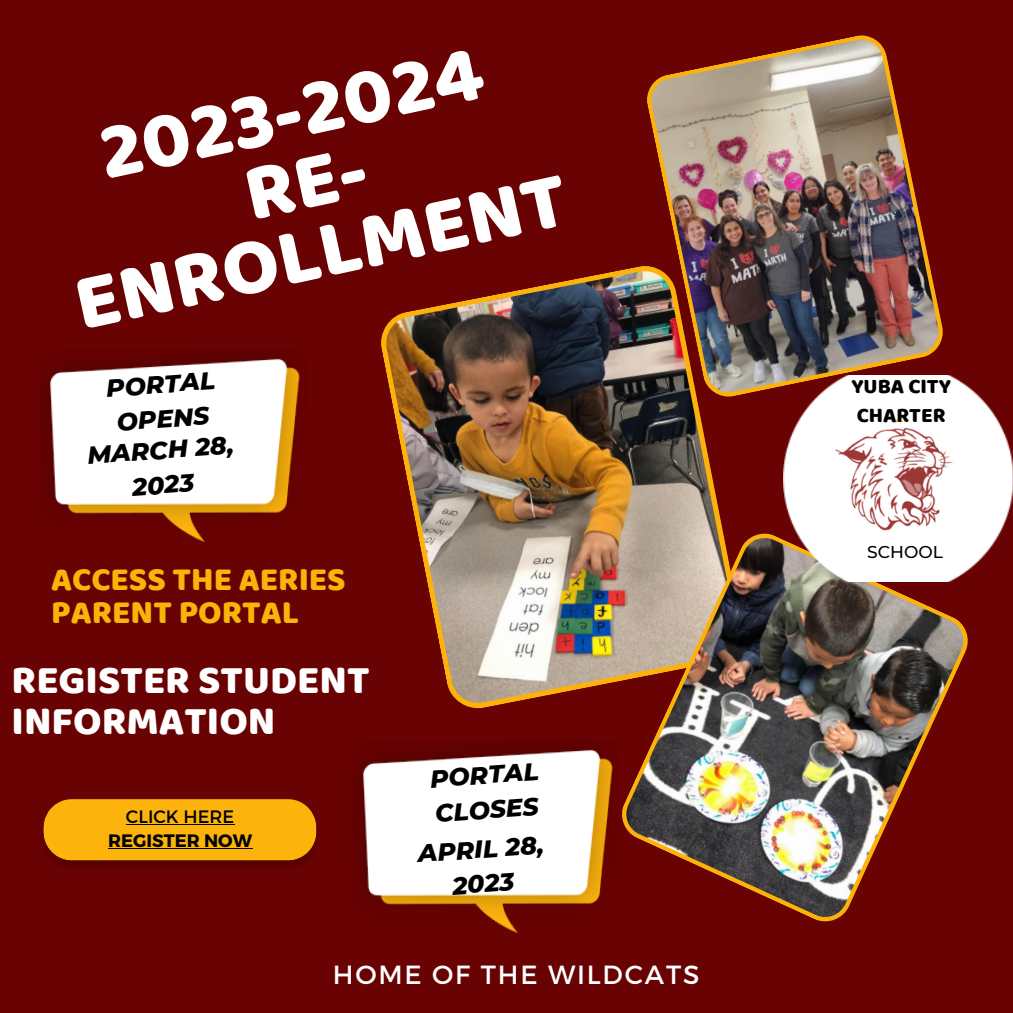
<style>
.page{position:relative;width:1013px;height:1013px;background:#fff}
.page>*{position:absolute;margin:0;border:0;box-sizing:border-box;transform-origin:0 0}
.t1{font:81.38px/70.9px "Baloo";color:#fff;text-align:center}
.t2{font:40.62px/41.1px "Baloo";color:#fff}
.t3{font:33.5px/33.5px "Baloo";color:#f9b40a}
.t4{font:26.25px "Montserrat";letter-spacing:.07em;color:#fff}
.t5{font:italic 800 25px/34.8px "Montserrat";color:#000;text-align:center}
.t6{font:21.25px/29px "Baloo";color:#000}
.t7{font:700 18px "Montserrat";color:#000}
.t8{font:18px "Montserrat";color:#000}
.t9{font:500 17.12px "Montserrat";color:#000}
</style>
<div class="page">
<div style="left:0;top:0;width:1012px;height:1012px;background:#690202"></div>
<img style="left:45px;top:354px;width:255px;height:188px">
<img style="left:43px;top:799px;width:274px;height:68px">
<img style="left:647px;top:35px;width:296px;height:359px">
<img style="left:381px;top:263px;width:363px;height:446px">
<img style="left:618px;top:530px;width:350px;height:392px">
<img style="left:783px;top:375px;width:229px;height:207px">
<img style="left:832px;top:422px;width:128px;height:113px">
<img style="left:358px;top:740px;width:261px;height:192px">
<hr style="left:126px;top:823px;width:108px;height:1px;background:#000">
<hr style="left:108px;top:848px;width:144px;height:1px;background:#000">
<h1 class="t1" style="left:38px;top:128px;width:503px;rotate:-12deg">2023-2024<br>RE-<br>ENROLLMENT</h1>
<p class="t5" style="left:105px;top:370px;width:110px;rotate:-4deg">PORTAL<br>OPENS</p>
<p class="t5" style="left:86px;top:437px;width:148px;rotate:-4deg">MARCH 28,<br>2023</p>
<h3 class="t3" style="left:51px;top:561px;width:296px">ACCESS THE AERIES<br>PARENT PORTAL</h3>
<h2 class="t2" style="left:12px;top:658px;width:359px">REGISTER STUDENT<br>INFORMATION</h2>
<p class="t8" style="left:126px;top:804px;width:110px">CLICK HERE</p>
<p class="t7" style="left:108px;top:829px;width:145px">REGISTER NOW</p>
<p class="t5" style="left:429px;top:761px;width:110px;text-align:left;rotate:-4deg">PORTAL<br>CLOSES</p>
<p class="t5" style="left:416px;top:835px;width:128px;rotate:-4deg">APRIL 28,<br>2023</p>
<p class="t4" style="left:333px;top:957px;width:368px">HOME OF THE WILDCATS</p>
<p class="t6" style="left:851px;top:371px;width:101px">YUBA CITY<br>CHARTER</p>
<p class="t9" style="left:867px;top:541px;width:77px">SCHOOL</p>
</div>
